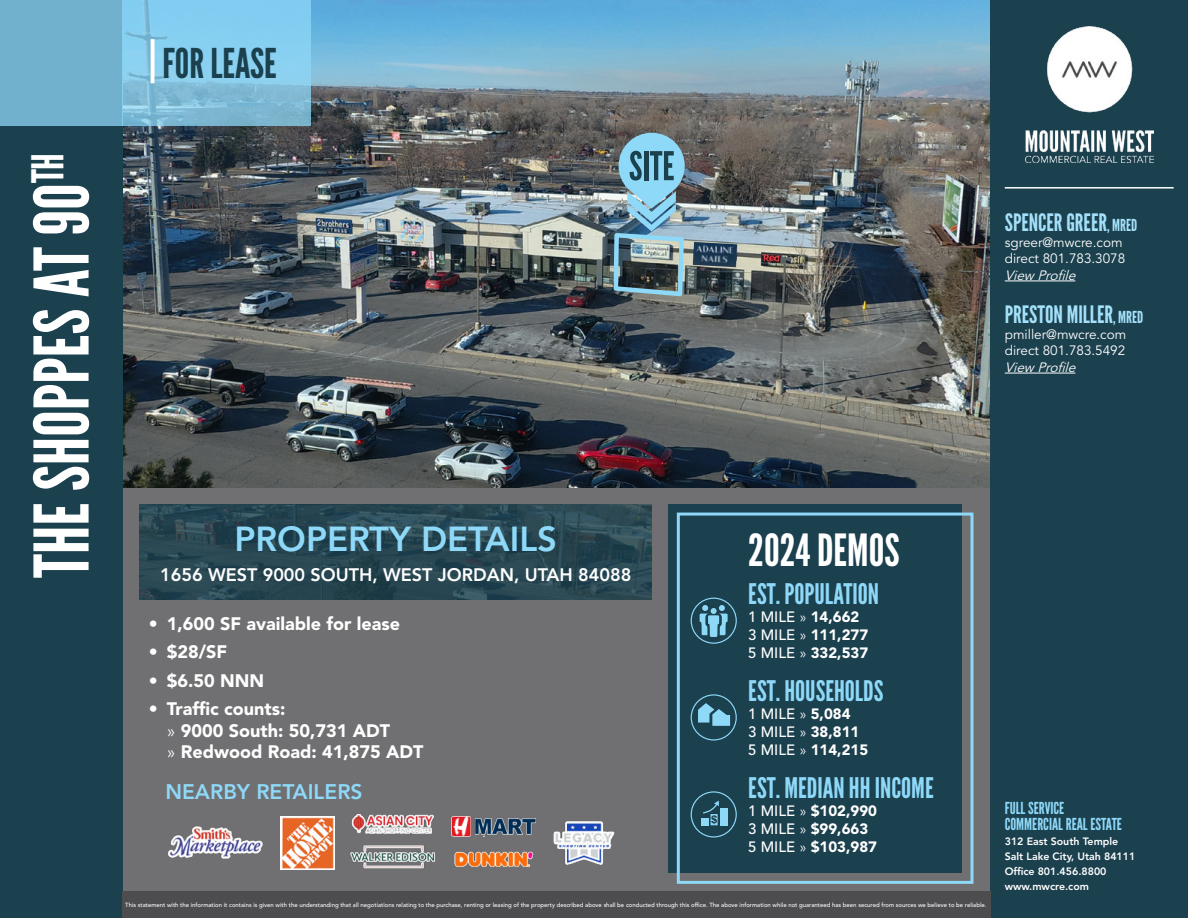
<style>
.page{position:relative;width:1188px;height:918px;background:#fff}
.page>*{position:absolute;margin:0;border:0;box-sizing:border-box;transform-origin:0 0}
.t1{font:75px "League Gothic";color:#fff}
.t2{font:44.25px "League Gothic";color:#fff}
.t3{font:40.95px "League Gothic";color:#1b404e}
.t4{font:800 34.5px "Avenir LT Std";color:#8ed8f8}
.t5{font:28.35px "League Gothic";color:#8ed8f8}
.t6{font:24px "League Gothic";color:#a4e0f9}
.t7{font:800 21px "Avenir LT Std";color:#8ed8f8}
.t8{font:900 18px/21.6px "Avenir LT Std";color:#fff}
.t9{font:800 18px "Avenir LT Std";color:#fff}
.t10{font:16.5px/16.5px "League Gothic";color:#8ed8f8}
.t11{font:900 14.85px/17.9px "Avenir LT Std";color:#fff}
.t12{font:13.5px/16.2px "Avenir LT Std";color:#fff}
.t13{font:italic 13.5px "Avenir LT Std";color:#fff}
.t14{font:800 10.65px/15px "Avenir LT Std";color:#fff}
.t15{font:500 6px "Avenir LT Std";color:#fff}
.s1{color:#fff}
.s2{font-size:16.5px}
.s3{font-weight:300}
.s4{font-weight:500}
</style>
<div class="page">
<div style="left:122px;top:487px;width:888px;height:405px;background:#707072"></div>
<img style="left:122px;top:0;width:868px;height:487px">
<img style="left:693px;top:242px;width:44px;height:25px">
<svg style="left:140px;top:504px;width:512px;height:96px;background:#284651"></svg>
<div style="left:668px;top:504px;width:294px;height:368px;background:#1b404e"></div>
<svg style="left:675px;top:511px;width:299px;height:373px;background:#224755"></svg>
<svg style="left:691px;top:598px;width:46px;height:46px;background:#407184"></svg>
<svg style="left:691px;top:694px;width:46px;height:47px;background:#3b6b7e"></svg>
<svg style="left:691px;top:791px;width:46px;height:47px;background:#336071"></svg>
<img style="left:611px;top:133px;width:75px;height:166px">
<img style="left:168px;top:826px;width:95px;height:33px">
<img style="left:281px;top:816px;width:53px;height:53px">
<img style="left:351px;top:814px;width:83px;height:20px">
<img style="left:350px;top:845px;width:85px;height:24px">
<img style="left:452px;top:817px;width:84px;height:20px">
<img style="left:454px;top:851px;width:80px;height:16px">
<img style="left:553px;top:821px;width:62px;height:44px">
<div style="left:0;top:0;width:122px;height:918px;background:#1b404e"></div>
<div style="left:0;top:0;width:122px;height:125px;background:#71b1cd"></div>
<div style="left:990px;top:0;width:198px;height:918px;background:#1b404e"></div>
<img style="left:1025px;top:27px;width:128px;height:135px">
<hr style="left:1005px;top:281px;width:70px;height:1px;background:#fff">
<hr style="left:1005px;top:373px;width:70px;height:1px;background:#fff">
<hr style="left:1005px;top:187px;width:169px;height:2px;background:#fff">
<div style="left:122px;top:891px;width:868px;height:27px;background:#4d4d4f"></div>
<svg style="left:122px;top:0;width:188px;height:125px;background:#83c7e6"></svg>
<h1 class="t1" style="left:17px;top:578px;width:426px;rotate:-90deg">THE SHOPPES AT 90<sup>TH</sup></h1>
<h3 class="t3" style="left:149px;top:39px;width:129px"><span class="s1">|</span> FOR LEASE</h3>
<h3 class="t6" style="left:1005px;top:208px;width:134px">SPENCER GREER<span class="s2">, MRED</span></h3>
<h3 class="t12" style="left:1005px;top:235px;width:122px">sgreer@mwcre.com direct 801.783.3078</h3>
<h3 class="t13" style="left:1005px;top:267px;width:76px">View Profile</h3>
<h3 class="t6" style="left:1005px;top:300px;width:140px">PRESTON MILLER<span class="s2">, MRED</span></h3>
<h3 class="t12" style="left:1005px;top:327px;width:123px">pmiller@mwcre.com direct 801.783.5492</h3>
<h3 class="t13" style="left:1005px;top:359px;width:76px">View Profile</h3>
<h3 class="t4" style="left:234px;top:519px;width:324px">PROPERTY DETAILS</h3>
<h3 class="t9" style="left:160px;top:564px;width:473px">1656 WEST 9000 SOUTH, WEST JORDAN, UTAH 84088</h3>
<h3 class="t8" style="left:149px;top:613px;width:253px">• 1,600 SF available for lease</h3>
<h3 class="t8" style="left:149px;top:641px;width:80px">• $28/SF</h3>
<h3 class="t8" style="left:149px;top:670px;width:117px">• $6.50 NNN</h3>
<h3 class="t8" style="left:167px;top:698px;width:258px;text-indent:-18px">• Traffic counts:<br><span class="s3">»</span> 9000 South: 50,731 ADT<br><span class="s3">»</span> Redwood Road: 41,875 ADT</h3>
<h3 class="t7" style="left:165px;top:779px;width:199px">NEARBY RETAILERS</h3>
<h2 class="t2" style="left:748px;top:524px;width:153px">2024 DEMOS</h2>
<h3 class="t5" style="left:748px;top:577px;width:132px">EST. POPULATION</h3>
<h3 class="t11" style="left:748px;top:608px;width:121px"><span class="s4">1 MILE</span> <span class="s3">»</span> 14,662<br><span class="s4">3 MILE</span> <span class="s3">»</span> 111,277<br><span class="s4">5 MILE</span> <span class="s3">»</span> 332,537</h3>
<h3 class="t5" style="left:748px;top:674px;width:137px">EST. HOUSEHOLDS</h3>
<h3 class="t11" style="left:748px;top:705px;width:121px"><span class="s4">1 MILE</span> <span class="s3">»</span> 5,084<br><span class="s4">3 MILE</span> <span class="s3">»</span> 38,811<br><span class="s4">5 MILE</span> <span class="s3">»</span> 114,215</h3>
<h3 class="t5" style="left:748px;top:771px;width:187px">EST. MEDIAN HH INCOME</h3>
<h3 class="t11" style="left:748px;top:802px;width:130px"><span class="s4">1 MILE</span> <span class="s3">»</span> $102,990<br><span class="s4">3 MILE</span> <span class="s3">»</span> $99,663<br><span class="s4">5 MILE</span> <span class="s3">»</span> $103,987</h3>
<p class="t15" style="left:125px;top:901px;width:863px">This statement with the information it contains is given with the understanding that all negotiations relating to the purchase, renting or leasing of the property described above shall be conducted through this office. The above information while not guaranteed has been secured from sources we believe to be reliable.</p>
<h3 class="t10" style="left:1005px;top:800px;width:119px">FULL SERVICE<br>COMMERCIAL REAL ESTATE</h3>
<h3 class="t14" style="left:1005px;top:834px;width:132px">312 East South Temple<br>Salt Lake City, Utah 84111<br>Office 801.456.8800 www.mwcre.com</h3>
</div>
